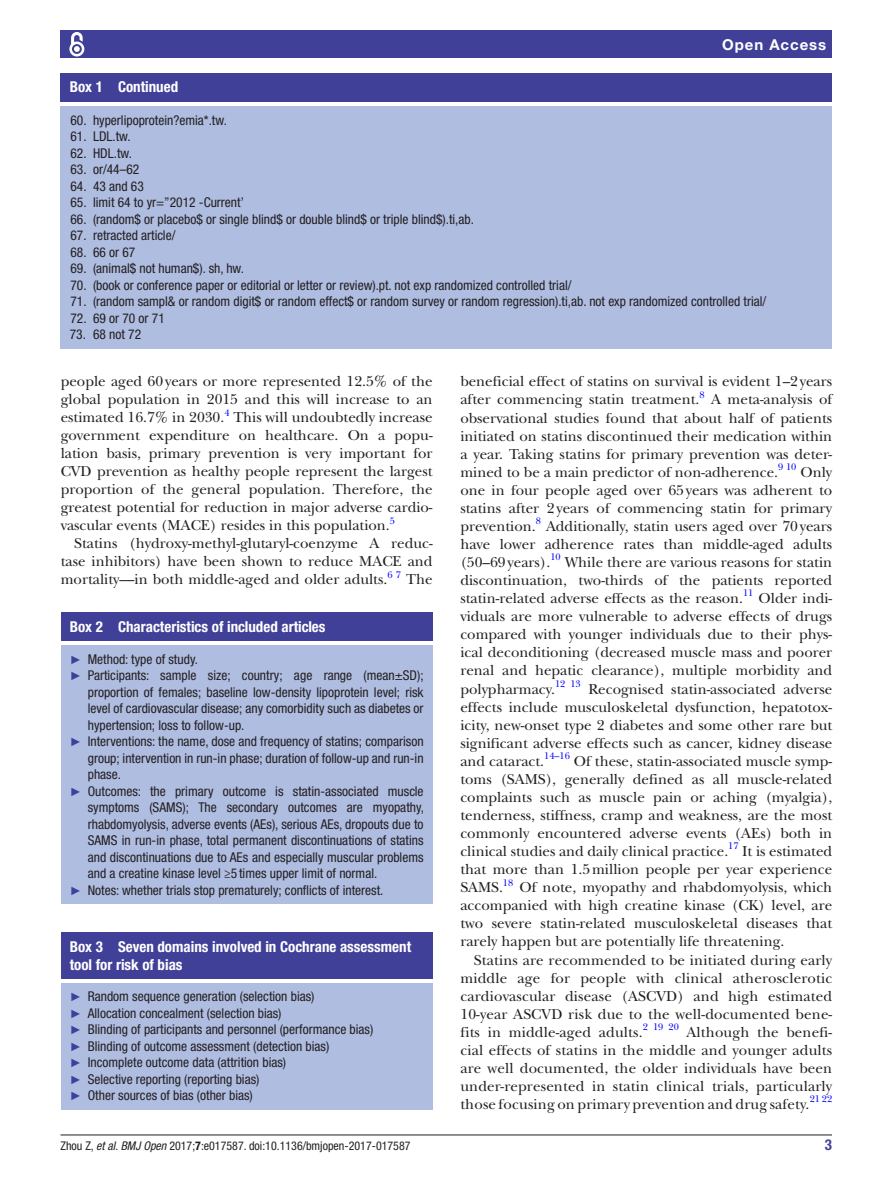
<style>
.page{position:relative;width:893px;height:1191px;background:#fff}
.page>*{position:absolute;margin:0;border:0;box-sizing:border-box;transform-origin:0 0}
.t1{font:15px/18px "New Baskerville";color:#231f20;text-align:justify}
.t2{font:700 condensed 15px/18px "Helvetica Neue LT Std";color:#fff}
.t3{font:700 15px "Helvetica Neue LT Std";letter-spacing:.065em;color:#fff}
.t4{font:700 condensed 15px "Helvetica Neue LT Std";color:#414099}
.t5{font:condensed 13.5px/16.5px "Helvetica Neue LT Std";color:#231f20}
.t6{font:condensed 12px "Helvetica Neue LT Std";color:#231f20}
.t7{font:9.9px "New Baskerville";color:#00f}
.s1{font-family:"Arial";font-stretch:normal;font-size:12px;color:#414099}
.s2{font-style:italic}
.s3{font-weight:700}
</style>
<div class="page">
<hr style="left:61px;top:1134px;width:771px;height:1px;background:#231f20">
<div style="left:61px;top:31px;width:771px;height:27px;background:#414099"></div>
<svg style="left:69px;top:32px;width:16px;height:25px"></svg>
<div style="left:61px;top:73px;width:771px;height:28px;background:#414099"></div>
<div style="left:61px;top:106px;width:771px;height:242px;background:#afbde1"></div>
<div style="left:61px;top:612px;width:372px;height:29px;background:#414099"></div>
<div style="left:61px;top:645px;width:372px;height:259px;background:#afbde1"></div>
<div style="left:61px;top:932px;width:372px;height:46px;background:#414099"></div>
<div style="left:61px;top:982px;width:372px;height:127px;background:#afbde1"></div>
<p class="t3" style="left:722px;top:35px;width:106px">Open Access</p>
<p class="t2" style="left:70px;top:78px;width:110px">Box 1 Continued</p>
<p class="t5" style="left:70px;top:112px;width:158px">60. hyperlipoprotein?emia*.tw.</p>
<p class="t5" style="left:70px;top:128px;width:62px">61. LDL.tw.</p>
<p class="t5" style="left:70px;top:145px;width:63px">62. HDL.tw.</p>
<p class="t5" style="left:70px;top:161px;width:70px">63. or/44–62</p>
<p class="t5" style="left:70px;top:178px;width:75px">64. 43 and 63</p>
<p class="t5" style="left:70px;top:194px;width:175px">65. limit 64 to yr=”2012 -Current’</p>
<p class="t5" style="left:70px;top:211px;width:405px">66. (random$ or placebo$ or single blind$ or double blind$ or triple blind$).ti,ab.</p>
<p class="t5" style="left:70px;top:227px;width:106px">67. retracted article/</p>
<p class="t5" style="left:70px;top:243px;width:66px">68. 66 or 67</p>
<p class="t5" style="left:70px;top:260px;width:175px">69. (animal$ not human$). sh, hw.</p>
<p class="t5" style="left:70px;top:276px;width:502px">70. (book or conference paper or editorial or letter or review).pt. not exp randomized controlled trial/</p>
<p class="t5" style="left:70px;top:293px;width:697px">71. (random sampl&amp; or random digit$ or random effect$ or random survey or random regression).ti,ab. not exp randomized controlled trial/</p>
<p class="t5" style="left:70px;top:309px;width:96px">72. 69 or 70 or 71</p>
<p class="t5" style="left:70px;top:326px;width:73px">73. 68 not 72</p>
<p class="t1" style="left:61px;top:373px;width:373px">people aged 60years or more represented 12.5% of the global population in 2015 and this will increase to an estimated 16.7% in 2030.</p>
<p class="t7" style="left:224px;top:407px;width:7px">4</p>
<p class="t1" style="left:61px;top:409px;width:373px;text-indent:173px">This will undoubtedly increase government expenditure on healthcare. On a popu&shy;lation basis, primary prevention is very important for CVD prevention as healthy people represent the largest proportion of the general population. Therefore, the greatest potential for reduction in major adverse cardio&shy;vascular events (MACE) resides in this population.</p>
<p class="t7" style="left:390px;top:515px;width:7px">5</p>
<p class="t1" style="left:61px;top:535px;width:373px;text-indent:14px">Statins (hydroxy-methyl-glutaryl-coenzyme A reduc&shy;tase inhibitors) have been shown to reduce MACE and mortality—in both middle-aged and older adults.</p>
<p class="t7" style="left:387px;top:569px;width:15px">6 7</p>
<p class="t1" style="left:406px;top:571px;width:28px">The</p>
<p class="t2" style="left:70px;top:617px;width:257px">Box 2 Characteristics of included articles</p>
<p class="t5" style="left:70px;top:651px;width:130px"><span class="s1">►</span> Method: type of study.</p>
<p class="t5" style="left:70px;top:667px;width:355px"><span class="s1">►</span> Participants: sample size; country; age range (mean±SD);</p>
<p class="t5" style="left:88px;top:684px;width:337px">proportion of females; baseline low-density lipoprotein level; risk</p>
<p class="t5" style="left:88px;top:700px;width:337px">level of cardiovascular disease; any comorbidity such as diabetes or</p>
<p class="t5" style="left:88px;top:717px;width:158px">hypertension; loss to follow-up.</p>
<p class="t5" style="left:70px;top:733px;width:355px"><span class="s1">►</span> Interventions: the name, dose and frequency of statins; comparison</p>
<p class="t5" style="left:88px;top:750px;width:337px">group; intervention in run-in phase; duration of follow-up and run-in</p>
<p class="t5" style="left:88px;top:766px;width:35px">phase.</p>
<p class="t5" style="left:70px;top:783px;width:355px"><span class="s1">►</span> Outcomes: the primary outcome is statin-associated muscle</p>
<p class="t5" style="left:88px;top:799px;width:338px">symptoms (SAMS); The secondary outcomes are myopathy,</p>
<p class="t5" style="left:88px;top:816px;width:337px">rhabdomyolysis, adverse events (AEs), serious AEs, dropouts due to</p>
<p class="t5" style="left:88px;top:832px;width:337px">SAMS in run-in phase, total permanent discontinuations of statins</p>
<p class="t5" style="left:88px;top:849px;width:337px">and discontinuations due to AEs and especially muscular problems</p>
<p class="t5" style="left:88px;top:865px;width:291px">and a creatine kinase level ≥5 times upper limit of normal.</p>
<p class="t5" style="left:70px;top:882px;width:315px"><span class="s1">►</span> Notes: whether trials stop prematurely; conflicts of interest.</p>
<p class="t2" style="left:70px;top:937px;width:343px">Box 3 Seven domains involved in Cochrane assessment tool for risk of bias</p>
<p class="t5" style="left:70px;top:988px;width:305px"><span class="s1">►</span> Random sequence generation (selection bias)<br><span class="s1">►</span> Allocation concealment (selection bias)<br><span class="s1">►</span> Blinding of participants and personnel (performance bias) <span class="s1">►</span> Blinding of outcome assessment (detection bias)<br><span class="s1">►</span> Incomplete outcome data (attrition bias)<br><span class="s1">►</span> Selective reporting (reporting bias)<br><span class="s1">►</span> Other sources of bias (other bias)</p>
<p class="t1" style="left:460px;top:373px;width:373px">beneficial effect of statins on survival is evident 1–2years after commencing statin treatment.</p>
<p class="t7" style="left:699px;top:389px;width:7px">8</p>
<p class="t1" style="left:460px;top:391px;width:373px;text-indent:251px">A meta-analysis of observational studies found that about half of patients initiated on statins discontinued their medication within a year. Taking statins for primary prevention was deter&shy;mined to be a main predictor of non-adherence.</p>
<p class="t7" style="left:778px;top:461px;width:20px">9 10</p>
<p class="t1" style="left:460px;top:463px;width:373px;text-indent:340px">Only one in four people aged over 65years was adherent to statins after 2years of commencing statin for primary prevention.</p>
<p class="t7" style="left:536px;top:515px;width:7px">8</p>
<p class="t1" style="left:460px;top:517px;width:373px;text-indent:86px">Additionally, statin users aged over 70years have lower adherence rates than middle-aged adults (50–69years).</p>
<p class="t7" style="left:550px;top:551px;width:12px">10</p>
<p class="t1" style="left:460px;top:553px;width:373px;text-indent:104px">While there are various reasons for statin discontinuation, two-thirds of the patients reported statin-related adverse effects as the reason.<sup>11</sup> Older indi&shy;viduals are more vulnerable to adverse effects of drugs compared with younger individuals due to their phys&shy;ical deconditioning (decreased muscle mass and poorer renal and hepatic clearance), multiple morbidity and polypharmacy.</p>
<p class="t7" style="left:555px;top:678px;width:27px">12 13</p>
<p class="t1" style="left:460px;top:680px;width:373px;text-indent:128px">Recognised statin-associated adverse effects include musculoskeletal dysfunction, hepatotox&shy;icity, new-onset type 2 diabetes and some other rare but significant adverse effects such as cancer, kidney disease and cataract.</p>
<p class="t7" style="left:544px;top:750px;width:27px">14–16</p>
<p class="t1" style="left:460px;top:752px;width:373px;text-indent:113px">Of these, statin-associated muscle symp&shy;toms (SAMS), generally defined as all muscle-related complaints such as muscle pain or aching (myalgia), tenderness, stiffness, cramp and weakness, are the most commonly encountered adverse events (AEs) both in clinical studies and daily clinical practice.<sup>17</sup> It is estimated that more than 1.5million people per year experience SAMS.</p>
<p class="t7" style="left:503px;top:876px;width:12px">18</p>
<p class="t1" style="left:460px;top:878px;width:373px;text-indent:59px">Of note, myopathy and rhabdomyolysis, which accompanied with high creatine kinase (CK) level, are two severe statin-related musculoskeletal diseases that rarely happen but are potentially life threatening.</p>
<p class="t1" style="left:460px;top:950px;width:373px;text-indent:14px">Statins are recommended to be initiated during early middle age for people with clinical atherosclerotic cardiovascular disease (ASCVD) and high estimated 10-year ASCVD risk due to the well-documented bene&shy;fits in middle-aged adults.</p>
<p class="t7" style="left:643px;top:1021px;width:38px">2 19 20</p>
<p class="t1" style="left:460px;top:1023px;width:373px;text-indent:226px">Although the benefi&shy;cial effects of statins in the middle and younger adults are well documented, the older individuals have been under-represented in statin clinical trials, particularly those focusing on primary prevention and drug safety.<sup>21</sup> <sup>22</sup></p>
<p class="t6" style="left:61px;top:1138px;width:352px">Zhou Z, <span class="s2">et al</span>. <span class="s2">BMJ Open</span> 2017;<span class="s3">7</span>:e017587. doi:10.1136/bmjopen-2017-017587</p>
<p class="t4" style="left:825px;top:1135px;width:9px">3</p>
</div>
